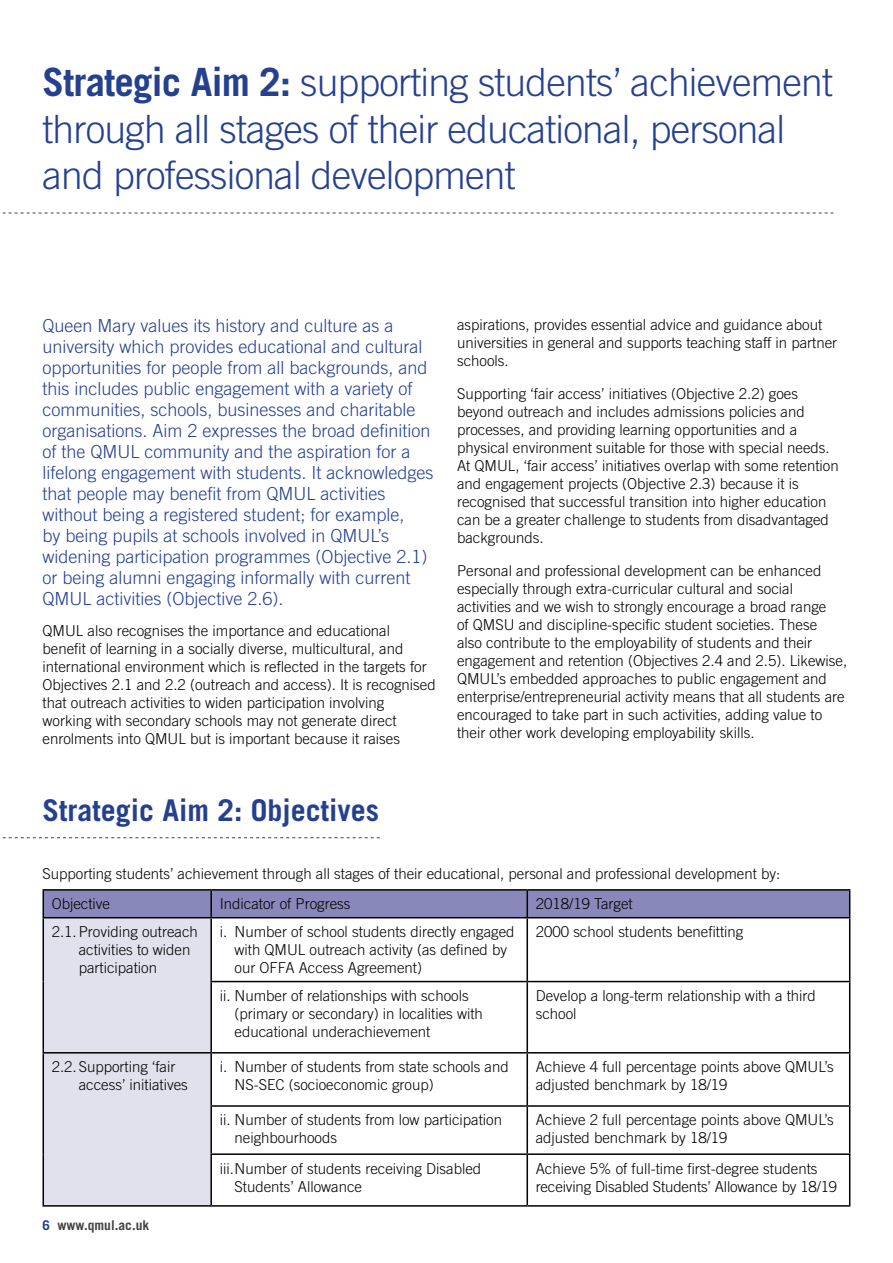
<style>
.page{position:relative;width:893px;height:1263px;background:#fff}
.page>*{position:absolute;margin:0;border:0;box-sizing:border-box;transform-origin:0 0}
.t1{font:300 39px/46.8px "Trade Gothic LT Std";letter-spacing:-.02em;color:#25408f}
.t2{font:700 30px "Trade Gothic LT Std";color:#25408f}
.t3{font:300 18px/21px "Trade Gothic LT Std";color:#25408f}
.t4{font:300 15px/18px "Trade Gothic LT Std";color:#000}
.t5{font:700 13.5px "Trade Gothic LT Std";color:#414042}
.s1{font-weight:700}
.s2{color:#25408f}
</style>
<div class="page">
<svg style="left:2px;top:213px;width:831px;height:1px"></svg>
<div style="left:44px;top:918px;width:166px;height:287px;background:#e1e0ed"></div>
<hr style="left:43px;top:889px;width:168px;height:2px;background:#000">
<hr style="left:211px;top:889px;width:316px;height:2px;background:#000">
<hr style="left:527px;top:889px;width:323px;height:2px;background:#000">
<div style="left:43px;top:890px;width:807px;height:27px;background:#8889ba"></div>
<hr style="left:43px;top:917px;width:168px;height:1px;background:#000">
<hr style="left:43px;top:918px;width:1px;height:63px;background:#000">
<hr style="left:211px;top:917px;width:316px;height:1px;background:#000">
<hr style="left:210px;top:918px;width:2px;height:63px;background:#000">
<hr style="left:527px;top:917px;width:323px;height:1px;background:#000">
<hr style="left:526px;top:918px;width:2px;height:63px;background:#000">
<hr style="left:849px;top:918px;width:1px;height:63px;background:#000">
<hr style="left:43px;top:981px;width:1px;height:71px;background:#000">
<hr style="left:210px;top:981px;width:317px;height:1px;background:#000">
<hr style="left:210px;top:982px;width:2px;height:70px;background:#000">
<hr style="left:527px;top:981px;width:323px;height:1px;background:#000">
<hr style="left:526px;top:982px;width:2px;height:70px;background:#000">
<hr style="left:849px;top:982px;width:1px;height:70px;background:#000">
<hr style="left:43px;top:1052px;width:168px;height:1px;background:#000">
<hr style="left:43px;top:1053px;width:1px;height:53px;background:#000">
<hr style="left:211px;top:1052px;width:316px;height:1px;background:#000">
<hr style="left:210px;top:1053px;width:2px;height:52px;background:#000">
<hr style="left:527px;top:1052px;width:323px;height:1px;background:#000">
<hr style="left:526px;top:1053px;width:2px;height:52px;background:#000">
<hr style="left:849px;top:1053px;width:1px;height:52px;background:#000">
<hr style="left:43px;top:1106px;width:1px;height:48px;background:#000">
<hr style="left:210px;top:1105px;width:317px;height:2px;background:#000">
<hr style="left:210px;top:1107px;width:2px;height:46px;background:#000">
<hr style="left:527px;top:1105px;width:323px;height:2px;background:#000">
<hr style="left:526px;top:1107px;width:2px;height:46px;background:#000">
<hr style="left:849px;top:1107px;width:1px;height:46px;background:#000">
<hr style="left:43px;top:1154px;width:1px;height:51px;background:#000">
<hr style="left:210px;top:1153px;width:317px;height:2px;background:#000">
<hr style="left:210px;top:1155px;width:2px;height:50px;background:#000">
<hr style="left:527px;top:1153px;width:323px;height:2px;background:#000">
<hr style="left:526px;top:1155px;width:2px;height:50px;background:#000">
<hr style="left:849px;top:1155px;width:1px;height:50px;background:#000">
<hr style="left:43px;top:1205px;width:168px;height:1px;background:#000">
<hr style="left:211px;top:1205px;width:316px;height:1px;background:#000">
<hr style="left:527px;top:1205px;width:323px;height:1px;background:#000">
<svg style="left:2px;top:837px;width:378px;height:1px"></svg>
<h1 class="t1" style="left:43px;top:58px;width:792px"><span class="s1">Strategic Aim 2:</span> supporting students’ achievement through all stages of their educational, personal and professional development</h1>
<p class="t3" style="left:43px;top:315px;width:393px">Queen Mary values its history and culture as a university which provides educational and cultural opportunities for people from all backgrounds, and this includes public engagement with a variety of communities, schools, businesses and charitable organisations. Aim 2 expresses the broad definition of the QMUL community and the aspiration for a lifelong engagement with students. It acknowledges that people may benefit from QMUL activities without being a registered student; for example,<br>by being pupils at schools involved in QMUL’s widening participation programmes (Objective 2.1) or being alumni engaging informally with current QMUL activities (Objective 2.6).</p>
<p class="t4" style="left:43px;top:621px;width:395px">QMUL also recognises the importance and educational benefit of learning in a socially diverse, multicultural, and international environment which is reflected in the targets for Objectives 2.1 and 2.2 (outreach and access). It is recognised that outreach activities to widen participation involving working with secondary schools may not generate direct enrolments into QMUL but is important because it raises</p>
<h2 class="t2" style="left:43px;top:792px;width:338px">Strategic Aim 2: Objectives</h2>
<p class="t4" style="left:457px;top:315px;width:382px">aspirations, provides essential advice and guidance about universities in general and supports teaching staff in partner schools.</p>
<p class="t4" style="left:457px;top:384px;width:383px">Supporting ‘fair access’ initiatives (Objective 2.2) goes beyond outreach and includes admissions policies and processes, and providing learning opportunities and a physical environment suitable for those with special needs.<br>At QMUL, ‘fair access’ initiatives overlap with some retention and engagement projects (Objective 2.3) because it is recognised that successful transition into higher education can be a greater challenge to students from disadvantaged backgrounds.</p>
<p class="t4" style="left:457px;top:561px;width:392px">Personal and professional development can be enhanced especially through extra-curricular cultural and social activities and we wish to strongly encourage a broad range<br>of QMSU and discipline-specific student societies. These<br>also contribute to the employability of students and their engagement and retention (Objectives 2.4 and 2.5). Likewise, QMUL’s embedded approaches to public engagement and enterprise/entrepreneurial activity means that all students are encouraged to take part in such activities, adding value to their other work developing employability skills.</p>
<p class="t4" style="left:43px;top:864px;width:739px">Supporting students’ achievement through all stages of their educational, personal and professional development by:</p>
<p class="t4" style="left:52px;top:895px;width:60px">Objective</p>
<p class="t4" style="left:220px;top:895px;width:132px">Indicator of Progress</p>
<p class="t4" style="left:536px;top:895px;width:99px">2018/19 Target</p>
<p class="t4" style="left:79px;top:922px;width:121px;text-indent:-27px">2.1.Providing outreach activities to widen participation</p>
<p class="t4" style="left:235px;top:922px;width:282px;text-indent:-15px">i. Number of school students directly engaged with QMUL outreach activity (as defined by our OFFA Access Agreement)</p>
<p class="t4" style="left:536px;top:922px;width:209px">2000 school students benefitting</p>
<p class="t4" style="left:235px;top:986px;width:250px;text-indent:-15px">ii. Number of relationships with schools (primary or secondary) in localities with educational underachievement</p>
<p class="t4" style="left:536px;top:986px;width:282px">Develop a long-term relationship with a third school</p>
<p class="t4" style="left:79px;top:1057px;width:111px;text-indent:-27px">2.2.Supporting ‘fair access’ initiatives</p>
<p class="t4" style="left:235px;top:1057px;width:276px;text-indent:-15px">i. Number of students from state schools and<br>NS-SEC (socioeconomic group)</p>
<p class="t4" style="left:536px;top:1057px;width:300px">Achieve 4 full percentage points above QMUL’s adjusted benchmark by 18/19</p>
<p class="t4" style="left:235px;top:1111px;width:269px;text-indent:-15px">ii. Number of students from low participation neighbourhoods</p>
<p class="t4" style="left:536px;top:1111px;width:300px">Achieve 2 full percentage points above QMUL’s adjusted benchmark by 18/19</p>
<p class="t4" style="left:235px;top:1159px;width:248px;text-indent:-15px">iii.Number of students receiving Disabled<br>Students’ Allowance</p>
<p class="t4" style="left:536px;top:1159px;width:303px">Achieve 5% of full-time first-degree students receiving Disabled Students’ Allowance by 18/19</p>
<p class="t5" style="left:43px;top:1217px;width:108px"><span class="s2">6</span> www.qmul.ac.uk</p>
</div>
